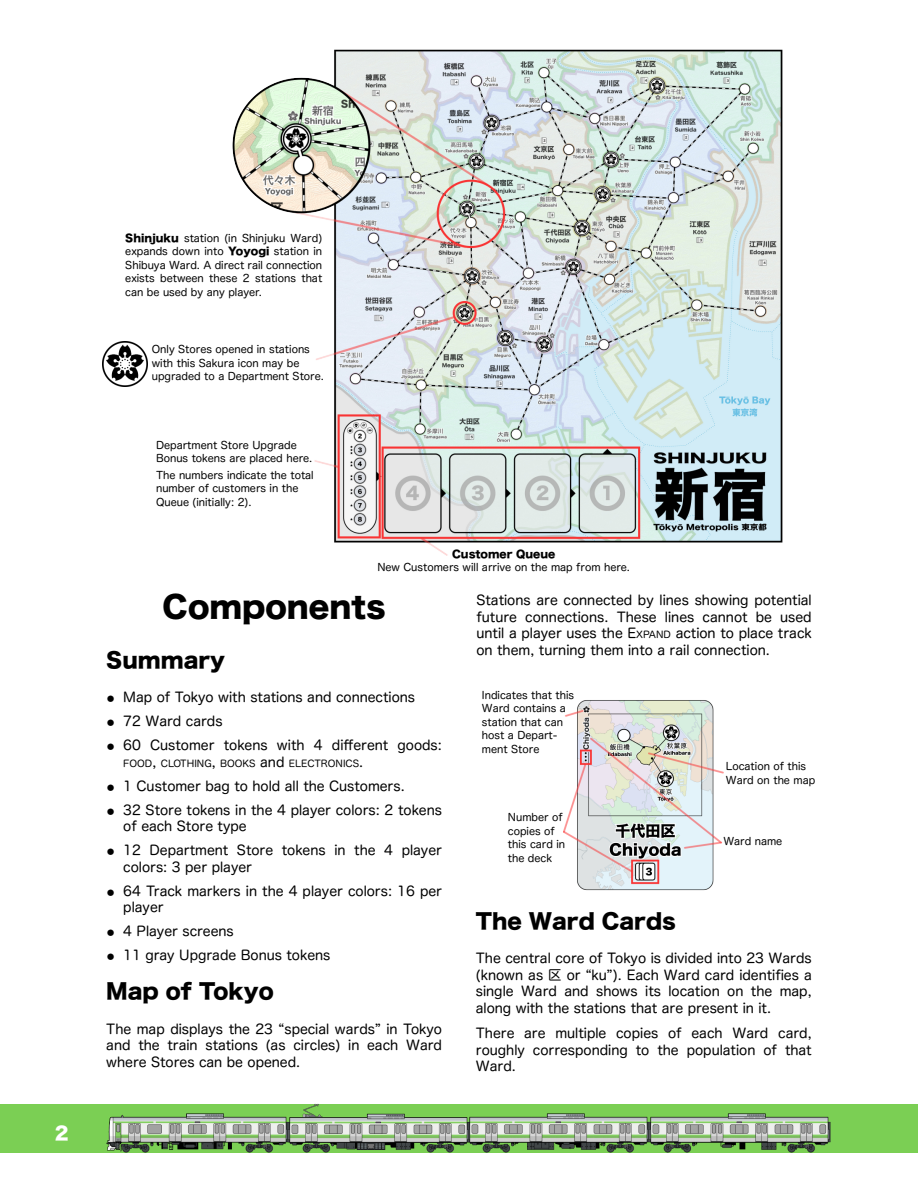
<style>
.page{position:relative;width:918px;height:1188px;background:#fff}
.page>*{position:absolute;margin:0;border:0;box-sizing:border-box;transform-origin:0 0}
.t1{font:30px "Hira Kaku Std W8";color:#000}
.t2{font:21px "Hira Kaku Std W8";color:#000}
.t3{font:18px "Hira Kaku Std N W8";color:#fff}
.t4{font:13.5px/16.5px "Hira Maru Pro N W4";color:#000;text-align:justify}
.t5{font:13.5px/24px "Hira Maru Pro W4";color:#000}
.t6{font:10.5px/13.5px "Hira Maru Pro W4";color:#000}
.t7{font:10.5px/13.5px "Hira Maru Pro N W4";color:#000;text-align:justify}
.t8{font:10.5px "Hira Kaku Std W8";color:#000}
.t9{font:9.6px "Hira Maru Pro W4";color:#000}
.s1{font-family:"Hira Kaku Std W8"}
.s2{font-size:13.5px}
.s3{font-size:9.6px}
</style>
<div class="page">
<img style="left:232px;top:49px;width:551px;height:507px">
<div style="left:0;top:1104px;width:918px;height:48px;background:#7bcf54"></div>
<img style="left:106px;top:1114px;width:181px;height:38px">
<img style="left:469px;top:1114px;width:179px;height:38px">
<img style="left:287px;top:1104px;width:182px;height:48px">
<img style="left:648px;top:1114px;width:182px;height:38px">
<img style="left:564px;top:700px;width:160px;height:191px">
<img style="left:103px;top:342px;width:45px;height:45px">
<h3 class="t3" style="left:55px;top:1124px;width:15px">2</h3>
<p class="t7" style="left:125px;top:231px;width:198px"><span class="s1">Shinjuku</span> station (in Shinjuku Ward) expands down into <span class="s1">Yoyogi</span> station in Shibuya Ward. A direct rail connection exists between these 2 stations that can be used by any player.</p>
<p class="t6" style="left:152px;top:343px;width:174px">Only Stores opened in stations with this Sakura icon may be upgraded to a Department Store.</p>
<p class="t6" style="left:156px;top:438px;width:158px">Department Store Upgrade<br>Bonus tokens are placed here.</p>
<p class="t6" style="left:156px;top:468px;width:159px">The numbers indicate the total number of customers in the<br>Queue (initially: 2).</p>
<p class="t8" style="left:452px;top:549px;width:105px">Customer Queue</p>
<p class="t6" style="left:377px;top:561px;width:254px">New Customers will arrive on the map from here.</p>
<h1 class="t1" style="left:163px;top:592px;width:224px">Components</h1>
<h2 class="t2" style="left:106px;top:649px;width:120px">Summary</h2>
<p class="t5" style="left:106px;top:685px;width:337px">⚫ Map of Tokyo with stations and connections<br>⚫ 72 Ward cards<br>⚫ 60 Customer tokens with 4 different goods:</p>
<p class="t9" style="left:123px;top:758px;width:241px">FOOD<span class="s2">,</span> CLOTHING<span class="s2">,</span> BOOKS <span class="s2">and</span> ELECTRONICS<span class="s2">.</span></p>
<p class="t5" style="left:106px;top:773px;width:337px">⚫ 1 Customer bag to hold all the Customers.<br>⚫ 32 Store tokens in the 4 player colors: 2 tokens</p>
<p class="t5" style="left:106px;top:814px;width:337px;text-indent:17px">of each Store type<br>⚫ 12 Department Store tokens in the 4 player</p>
<p class="t5" style="left:106px;top:854px;width:337px;text-indent:17px">colors: 3 per player<br>⚫ 64 Track markers in the 4 player colors: 16 per</p>
<p class="t5" style="left:106px;top:895px;width:226px;text-indent:17px">player<br>⚫ 4 Player screens<br>⚫ 11 gray Upgrade Bonus tokens</p>
<h2 class="t2" style="left:106px;top:981px;width:169px">Map of Tokyo</h2>
<p class="t4" style="left:106px;top:1020px;width:337px">The map displays the 23 “special wards” in Tokyo and the train stations (as circles) in each Ward where Stores can be opened.</p>
<p class="t4" style="left:476px;top:592px;width:337px">Stations are connected by lines showing potential future connections. These lines cannot be used until a player uses the E<span class="s3">XPAND</span> action to place track on them, turning them into a rail connection.</p>
<p class="t6" style="left:482px;top:688px;width:94px">Indicates that this<br>Ward contains a station that can host a Depart&shy;ment Store</p>
<p class="t6" style="left:508px;top:810px;width:59px">Number of copies of this card in the deck</p>
<p class="t6" style="left:726px;top:760px;width:91px">Location of this<br>Ward on the map</p>
<p class="t6" style="left:723px;top:834px;width:61px">Ward name</p>
<h2 class="t2" style="left:476px;top:910px;width:202px">The Ward Cards</h2>
<p class="t4" style="left:476px;top:950px;width:337px">The central core of Tokyo is divided into 23 Wards (known as 区 or “ku”). Each Ward card identifies a single Ward and shows its location on the map, along with the stations that are present in it.</p>
<p class="t4" style="left:476px;top:1025px;width:337px">There are multiple copies of each Ward card, roughly corresponding to the population of that Ward.</p>
</div>
